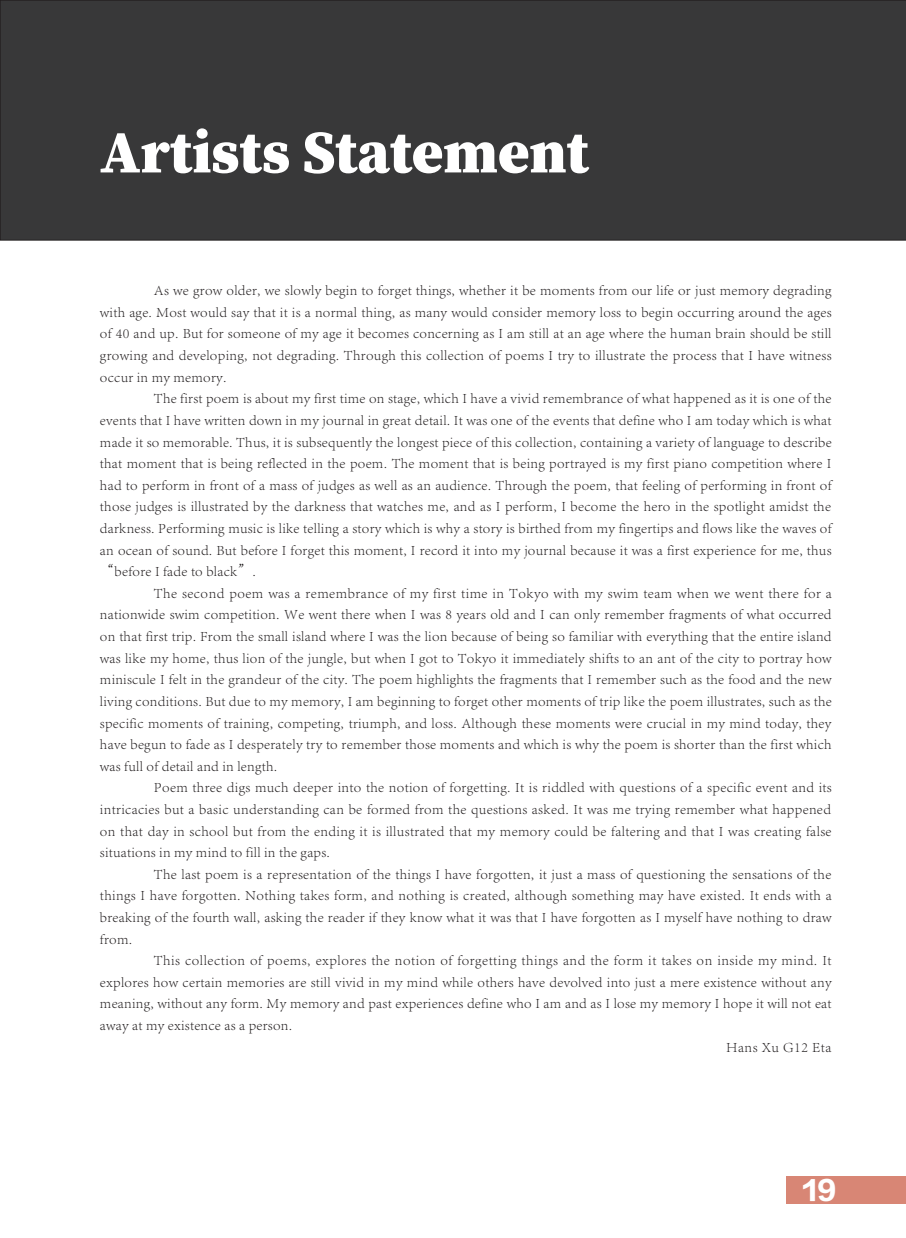
<style>
.page{position:relative;width:906px;height:1238px;background:#fff}
.page>*{position:absolute;margin:0;border:0;box-sizing:border-box;transform-origin:0 0}
.t1{font:60px "Source Serif Variable";color:#fff}
.t2{font:25.5px "FZLTTHJW GB1 0";color:#fff}
.t3{font:300 14.4px/21.6px "Adobe Song Std";letter-spacing:.02em;color:#231f20;text-align:justify}
.t4{font:300 14.4px "Adobe Song Std";letter-spacing:.04em;color:#231f20}
</style>
<div class="page">
<div style="left:0;top:0;width:906px;height:240px;background:#383839"></div>
<div style="left:786px;top:1176px;width:120px;height:28px;background:#d88675"></div>
<p class="t1" style="left:100px;top:112px;width:490px">Artists Statement</p>
<p class="t3" style="left:100px;top:280px;width:733px;text-indent:54px">As we grow older, we slowly begin to forget things, whether it be moments from our life or just memory degrading with age. Most would say that it is a normal thing, as many would consider memory loss to begin occurring around the ages of 40 and up. But for someone of my age it becomes concerning as I am still at an age where the human brain should be still growing and developing, not degrading. Through this collection of poems I try to illustrate the process that I have witness occur in my memory.</p>
<p class="t3" style="left:100px;top:388px;width:733px;text-indent:54px">The first poem is about my first time on stage, which I have a vivid remembrance of what happened as it is one of the events that I have written down in my journal in great detail. It was one of the events that define who I am today which is what made it so memorable. Thus, it is subsequently the longest piece of this collection, containing a variety of language to describe that moment that is being reflected in the poem. The moment that is being portrayed is my first piano competition where I had to perform in front of a mass of judges as well as an audience. Through the poem, that feeling of performing in front of those judges is illustrated by the darkness that watches me, and as I perform, I become the hero in the spotlight amidst the darkness. Performing music is like telling a story which is why a story is birthed from my fingertips and flows like the waves of an ocean of sound. But before I forget this moment, I record it into my journal because it was a first experience for me, thus “before I fade to black”.</p>
<p class="t3" style="left:100px;top:582px;width:733px;text-indent:54px">The second poem was a remembrance of my first time in Tokyo with my swim team when we went there for a nationwide swim competition. We went there when I was 8 years old and I can only remember fragments of what occurred on that first trip. From the small island where I was the lion because of being so familiar with everything that the entire island was like my home, thus lion of the jungle, but when I got to Tokyo it immediately shifts to an ant of the city to portray how miniscule I felt in the grandeur of the city. The poem highlights the fragments that I remember such as the food and the new living conditions. But due to my memory, I am beginning to forget other moments of trip like the poem illustrates, such as the specific moments of training, competing, triumph, and loss. Although these moments were crucial in my mind today, they have begun to fade as I desperately try to remember those moments and which is why the poem is shorter than the first which was full of detail and in length.</p>
<p class="t3" style="left:100px;top:776px;width:733px;text-indent:54px">Poem three digs much deeper into the notion of forgetting. It is riddled with questions of a specific event and its intricacies but a basic understanding can be formed from the questions asked. It was me trying remember what happened on that day in school but from the ending it is illustrated that my memory could be faltering and that I was creating false situations in my mind to fill in the gaps.</p>
<p class="t3" style="left:100px;top:863px;width:733px;text-indent:54px">The last poem is a representation of the things I have forgotten, it just a mass of questioning the sensations of the things I have forgotten. Nothing takes form, and nothing is created, although something may have existed. It ends with a breaking of the fourth wall, asking the reader if they know what it was that I have forgotten as I myself have nothing to draw from.</p>
<p class="t3" style="left:100px;top:949px;width:733px;text-indent:54px">This collection of poems, explores the notion of forgetting things and the form it takes on inside my mind. It explores how certain memories are still vivid in my mind while others have devolved into just a mere existence without any meaning, without any form. My memory and past experiences define who I am and as I lose my memory I hope it will not eat away at my existence as a person.</p>
<p class="t4" style="left:726px;top:1038px;width:107px">Hans Xu G12 Eta</p>
<h2 class="t2" style="left:802px;top:1176px;width:35px">19</h2>
</div>
